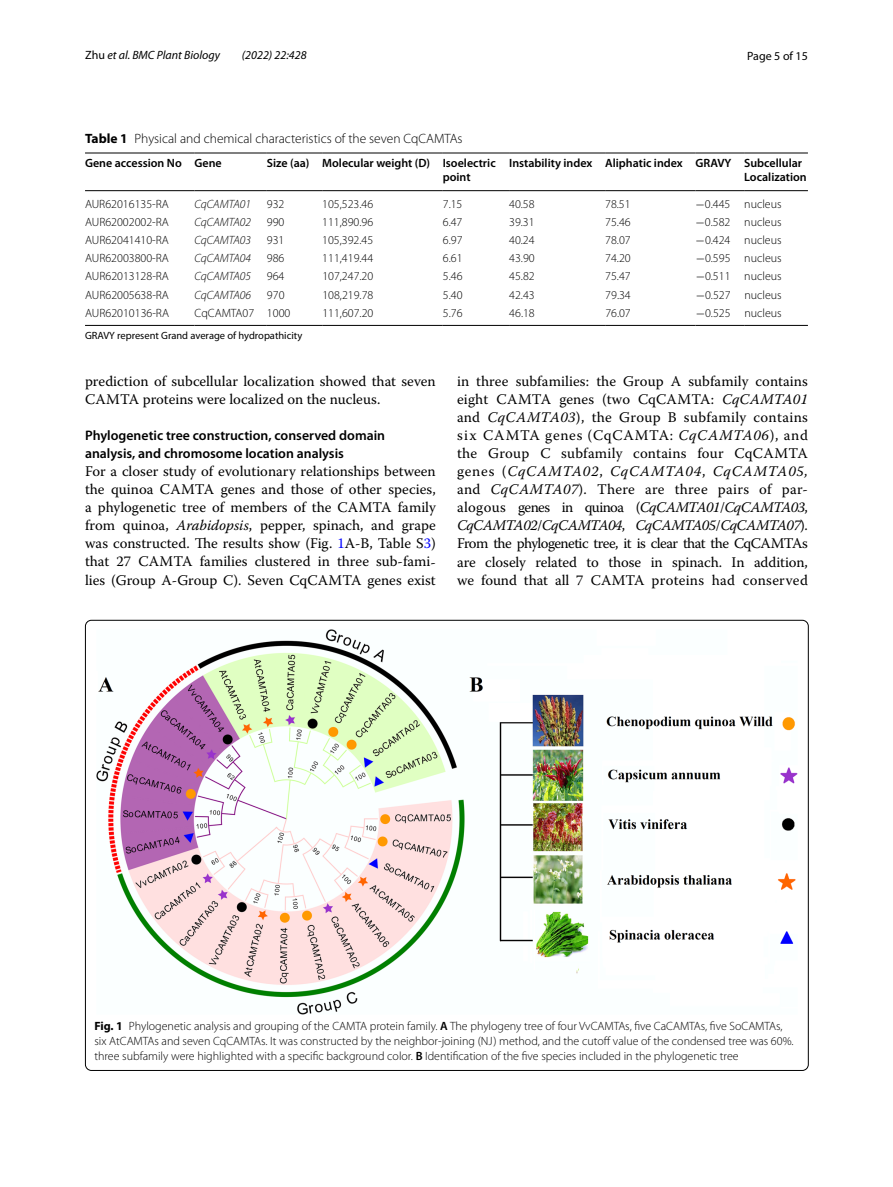
<style>
.page{position:relative;width:893px;height:1187px;background:#fff}
.page>*{position:absolute;margin:0;border:0;box-sizing:border-box;transform-origin:0 0}
.t1{font:14.7px/18px "Warnock Pro";color:#000;text-align:justify}
.t2{font:600 13.8px/18px "Myriad Pro";color:#000}
.t3{font:300 13.5px "Myriad Pro";color:#000}
.t4{font:300 12px/15px "Myriad Pro";color:#000}
.t5{font:600 12px/13.5px "Myriad Pro";color:#000}
.t6{font:italic 300 12px "Myriad Pro";color:#000}
.t7{font:italic 12px "Myriad Pro";color:#000}
.t8{font:12px "Myriad Pro";color:#000}
.t9{font:10.5px "Myriad Pro";color:#000}
.s1{font-style:normal}
.s2{font-weight:700}
.s3{font-family:"MTSY";font-weight:400}
.s4{font-style:italic}
.s5{color:#00f}
.s6{font-weight:600}
</style>
<div class="page">
<hr style="left:85px;top:153px;width:109px;height:1px;background:#000">
<hr style="left:85px;top:190px;width:109px;height:1px;background:#000">
<hr style="left:194px;top:153px;width:73px;height:1px;background:#000">
<hr style="left:194px;top:190px;width:73px;height:1px;background:#000">
<hr style="left:267px;top:153px;width:55px;height:1px;background:#000">
<hr style="left:267px;top:190px;width:55px;height:1px;background:#000">
<hr style="left:322px;top:153px;width:121px;height:1px;background:#000">
<hr style="left:322px;top:190px;width:121px;height:1px;background:#000">
<hr style="left:443px;top:153px;width:66px;height:1px;background:#000">
<hr style="left:443px;top:190px;width:66px;height:1px;background:#000">
<hr style="left:509px;top:153px;width:96px;height:1px;background:#000">
<hr style="left:509px;top:190px;width:96px;height:1px;background:#000">
<hr style="left:605px;top:153px;width:90px;height:1px;background:#000">
<hr style="left:605px;top:190px;width:90px;height:1px;background:#000">
<hr style="left:695px;top:153px;width:49px;height:1px;background:#000">
<hr style="left:695px;top:190px;width:49px;height:1px;background:#000">
<hr style="left:744px;top:153px;width:64px;height:1px;background:#000">
<hr style="left:744px;top:190px;width:64px;height:1px;background:#000">
<hr style="left:85px;top:325px;width:109px;height:1px;background:#000">
<hr style="left:194px;top:325px;width:73px;height:1px;background:#000">
<hr style="left:267px;top:325px;width:55px;height:1px;background:#000">
<hr style="left:322px;top:325px;width:121px;height:1px;background:#000">
<hr style="left:443px;top:325px;width:66px;height:1px;background:#000">
<hr style="left:509px;top:325px;width:96px;height:1px;background:#000">
<hr style="left:605px;top:325px;width:90px;height:1px;background:#000">
<hr style="left:695px;top:325px;width:49px;height:1px;background:#000">
<hr style="left:744px;top:325px;width:64px;height:1px;background:#000">
<img style="left:97px;top:629px;width:700px;height:385px">
<p class="t7" style="left:85px;top:48px;width:137px"><span class="s1">Zhu</span> et al. BMC Plant Biology</p>
<p class="t7" style="left:242px;top:48px;width:66px">(2022) 22:428</p>
<p class="t8" style="left:747px;top:48px;width:62px">Page 5 of 15</p>
<p class="t3" style="left:85px;top:131px;width:379px"><span class="s2">Table 1</span> Physical and chemical characteristics of the seven CqCAMTAs</p>
<p class="t5" style="left:85px;top:156px;width:138px">Gene accession No Gene</p>
<p class="t5" style="left:443px;top:156px;width:54px;text-indent:-176px">Size (aa) Molecular weight (D) Isoelectric point</p>
<p class="t5" style="left:744px;top:156px;width:64px;text-indent:-235px">Instability index Aliphatic index GRAVY Subcellular<br>Localization</p>
<p class="t4" style="left:85px;top:196px;width:85px">AUR62016135-RA</p>
<p class="t6" style="left:194px;top:197px;width:58px">CqCAMTA01</p>
<p class="t4" style="left:267px;top:196px;width:19px">932</p>
<p class="t4" style="left:322px;top:196px;width:53px">105,523.46</p>
<p class="t4" style="left:443px;top:196px;width:21px">7.15</p>
<p class="t4" style="left:509px;top:196px;width:27px">40.58</p>
<p class="t4" style="left:605px;top:196px;width:27px">78.51</p>
<p class="t4" style="left:696px;top:196px;width:88px"><span class="s3">−</span>0.445 nucleus</p>
<p class="t4" style="left:85px;top:215px;width:85px">AUR62002002-RA</p>
<p class="t6" style="left:194px;top:216px;width:58px">CqCAMTA02</p>
<p class="t4" style="left:267px;top:215px;width:19px">990</p>
<p class="t4" style="left:322px;top:215px;width:53px">111,890.96</p>
<p class="t4" style="left:443px;top:215px;width:21px">6.47</p>
<p class="t4" style="left:509px;top:215px;width:27px">39.31</p>
<p class="t4" style="left:605px;top:215px;width:27px">75.46</p>
<p class="t4" style="left:696px;top:215px;width:88px"><span class="s3">−</span>0.582 nucleus</p>
<p class="t4" style="left:85px;top:233px;width:85px">AUR62041410-RA</p>
<p class="t6" style="left:195px;top:234px;width:58px">CqCAMTA03</p>
<p class="t4" style="left:267px;top:233px;width:19px">931</p>
<p class="t4" style="left:322px;top:233px;width:53px">105,392.45</p>
<p class="t4" style="left:443px;top:233px;width:21px">6.97</p>
<p class="t4" style="left:509px;top:233px;width:27px">40.24</p>
<p class="t4" style="left:605px;top:233px;width:27px">78.07</p>
<p class="t4" style="left:696px;top:233px;width:88px"><span class="s3">−</span>0.424 nucleus</p>
<p class="t4" style="left:85px;top:251px;width:85px">AUR62003800-RA</p>
<p class="t6" style="left:195px;top:252px;width:58px">CqCAMTA04</p>
<p class="t4" style="left:267px;top:251px;width:19px">986</p>
<p class="t4" style="left:322px;top:251px;width:53px">111,419.44</p>
<p class="t4" style="left:443px;top:251px;width:21px">6.61</p>
<p class="t4" style="left:509px;top:251px;width:27px">43.90</p>
<p class="t4" style="left:605px;top:251px;width:27px">74.20</p>
<p class="t4" style="left:696px;top:251px;width:88px"><span class="s3">−</span>0.595 nucleus</p>
<p class="t4" style="left:85px;top:269px;width:85px">AUR62013128-RA</p>
<p class="t6" style="left:195px;top:270px;width:58px">CqCAMTA05</p>
<p class="t4" style="left:267px;top:269px;width:19px">964</p>
<p class="t4" style="left:322px;top:269px;width:53px">107,247.20</p>
<p class="t4" style="left:443px;top:269px;width:21px">5.46</p>
<p class="t4" style="left:509px;top:269px;width:27px">45.82</p>
<p class="t4" style="left:605px;top:269px;width:27px">75.47</p>
<p class="t4" style="left:696px;top:269px;width:88px"><span class="s3">−</span>0.511 nucleus</p>
<p class="t4" style="left:85px;top:287px;width:85px">AUR62005638-RA</p>
<p class="t6" style="left:195px;top:288px;width:58px">CqCAMTA06</p>
<p class="t4" style="left:267px;top:287px;width:19px">970</p>
<p class="t4" style="left:322px;top:287px;width:53px">108,219.78</p>
<p class="t4" style="left:443px;top:287px;width:21px">5.40</p>
<p class="t4" style="left:509px;top:287px;width:27px">42.43</p>
<p class="t4" style="left:605px;top:287px;width:27px">79.34</p>
<p class="t4" style="left:696px;top:287px;width:88px"><span class="s3">−</span>0.527 nucleus</p>
<p class="t4" style="left:85px;top:305px;width:85px">AUR62010136-RA</p>
<p class="t4" style="left:195px;top:305px;width:97px">CqCAMTA07 1000</p>
<p class="t4" style="left:322px;top:305px;width:53px">111,607.20</p>
<p class="t4" style="left:443px;top:305px;width:21px">5.76</p>
<p class="t4" style="left:509px;top:305px;width:27px">46.18</p>
<p class="t4" style="left:605px;top:305px;width:27px">76.07</p>
<p class="t4" style="left:696px;top:305px;width:88px"><span class="s3">−</span>0.525 nucleus</p>
<p class="t9" style="left:85px;top:329px;width:219px">GRAVY represent Grand average of hydropathicity</p>
<p class="t1" style="left:85px;top:372px;width:352px">prediction of subcellular localization showed that seven<br>CAMTA proteins were localized on the nucleus.</p>
<p class="t2" style="left:85px;top:426px;width:302px">Phylogenetic tree construction, conserved domain analysis, and chromosome location analysis</p>
<p class="t1" style="left:85px;top:462px;width:352px">For a closer study of evolutionary relationships between the quinoa CAMTA genes and those of other species, a phylogenetic tree of members of the CAMTA family from quinoa, <span class="s4">Arabidopsis</span>, pepper, spinach, and grape was constructed. The results show (Fig. <span class="s5">1</span>A-B, Table S<span class="s5">3</span>) that 27 CAMTA families clustered in three sub-fami&shy;lies (Group A-Group C). Seven CqCAMTA genes exist</p>
<p class="t1" style="left:457px;top:372px;width:352px">in three subfamilies: the Group A subfamily contains eight CAMTA genes (two CqCAMTA: <span class="s4">CqCAMTA01 </span>and <span class="s4">CqCAMTA03</span>), the Group B subfamily contains six CAMTA genes (CqCAMTA: <span class="s4">CqCAMTA06</span>), and the Group C subfamily contains four CqCAMTA genes (<span class="s4">CqCAMTA02</span>, <span class="s4">CqCAMTA04</span>, <span class="s4">CqCAMTA05, </span>and <span class="s4">CqCAMTA07</span>). There are three pairs of par&shy;alogous genes in quinoa (<span class="s4">CqCAMTA01</span>/<span class="s4">CqCAMTA03</span>, <span class="s4">CqCAMTA02</span>/<span class="s4">CqCAMTA04</span>, <span class="s4">CqCAMTA05</span>/<span class="s4">CqCAMTA07</span>).<br>From the phylogenetic tree, it is clear that the CqCAMTAs are closely related to those in spinach. In addition, we found that all 7 CAMTA proteins had conserved</p>
<p class="t4" style="left:94px;top:1018px;width:701px"><span class="s2">Fig. 1</span> Phylogenetic analysis and grouping of the CAMTA protein family. <span class="s6">A</span> The phylogeny tree of four VvCAMTAs, five CaCAMTAs, five SoCAMTAs, six AtCAMTAs and seven CqCAMTAs. It was constructed by the neighbor-joining (NJ) method, and the cutoff value of the condensed tree was 60%. three subfamily were highlighted with a specific background color. <span class="s6">B</span> Identification of the five species included in the phylogenetic tree</p>
</div>
